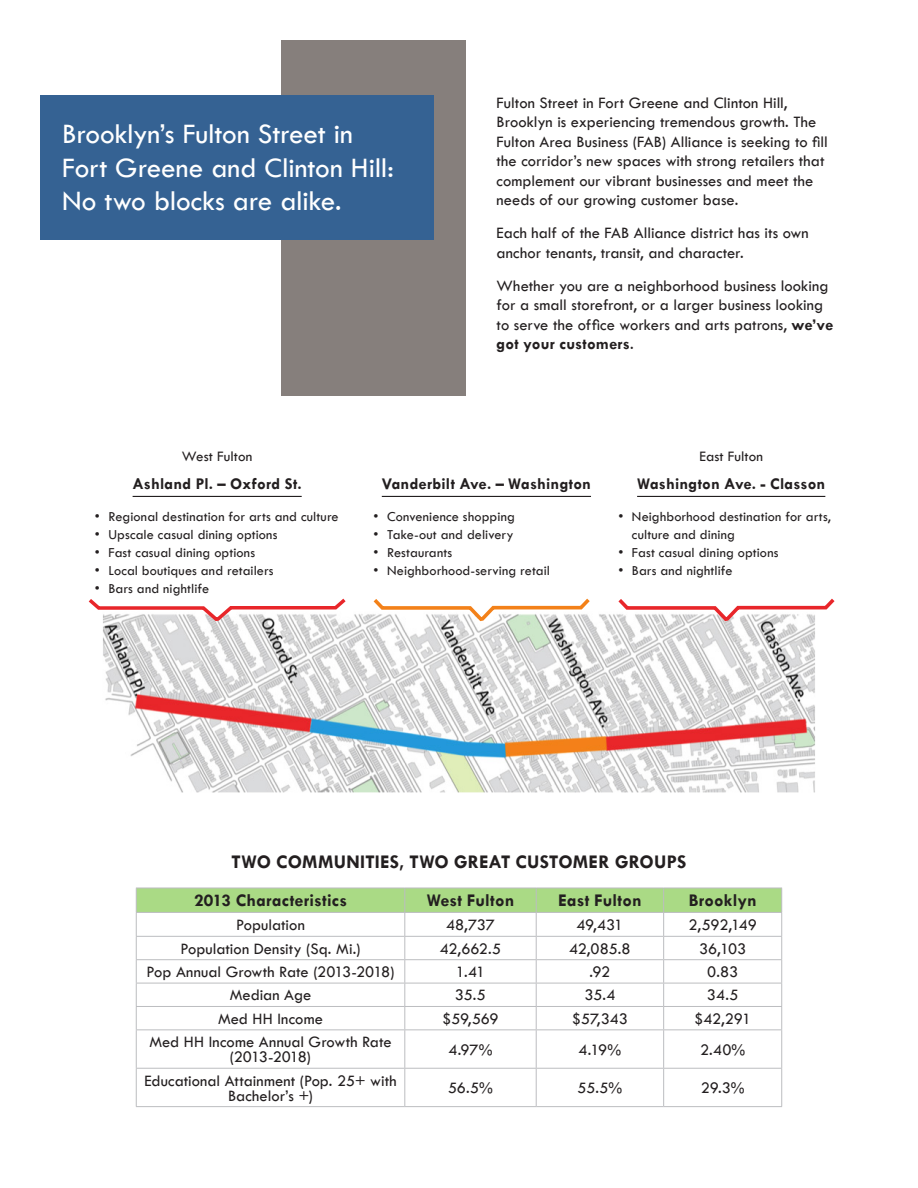
<style>
.page{position:relative;width:918px;height:1188px;background:#fff}
.page>*{position:absolute;margin:0;border:0;box-sizing:border-box;transform-origin:0 0}
.t1{font:29.25px/33.6px "Tw Cen";letter-spacing:-.005em;color:#fff}
.Graph_Headline{font:700 19.5px "Tw Cen";letter-spacing:.005em;color:#231f20}
.Graph_header{font:700 18px "Tw Cen";letter-spacing:.01em;color:#231f20}
.Graph_Body{font:16.5px/19.5px "Tw Cen";color:#231f20}
.under{font:700 16.5px "Tw Cen";letter-spacing:.01em;color:#231f20}
.t2{font:15px "Tw Cen";letter-spacing:.01em;color:#231f20}
.t3{font:14.25px/18px "Tw Cen";letter-spacing:.01em;color:#231f20}
.s1{font-weight:700}
</style>
<div class="page">
<hr style="left:133px;top:496px;width:169px;height:1px;background:#231f20">
<hr style="left:382px;top:496px;width:209px;height:1px;background:#231f20">
<hr style="left:637px;top:496px;width:188px;height:1px;background:#231f20">
<img style="left:103px;top:614px;width:712px;height:179px">
<svg style="left:88px;top:598px;width:261px;height:25px"></svg>
<svg style="left:370px;top:598px;width:224px;height:25px"></svg>
<svg style="left:615px;top:598px;width:220px;height:25px"></svg>
<svg style="left:136px;top:888px;width:646px;height:141px"></svg>
<hr style="left:136px;top:1029px;width:269px;height:1px;background:#bcbdc0">
<hr style="left:136px;top:1030px;width:1px;height:38px;background:#bcbdc0">
<hr style="left:405px;top:1029px;width:131px;height:1px;background:#bcbdc0">
<hr style="left:404px;top:1030px;width:1px;height:38px;background:#bcbdc0">
<hr style="left:536px;top:1029px;width:128px;height:1px;background:#bcbdc0">
<hr style="left:536px;top:1030px;width:1px;height:38px;background:#bcbdc0">
<hr style="left:664px;top:1029px;width:118px;height:1px;background:#bcbdc0">
<hr style="left:663px;top:1030px;width:1px;height:38px;background:#bcbdc0">
<hr style="left:781px;top:1030px;width:1px;height:38px;background:#bcbdc0">
<hr style="left:136px;top:1068px;width:269px;height:1px;background:#bcbdc0">
<hr style="left:136px;top:1069px;width:1px;height:37px;background:#bcbdc0">
<hr style="left:405px;top:1068px;width:131px;height:1px;background:#bcbdc0">
<hr style="left:404px;top:1069px;width:1px;height:37px;background:#bcbdc0">
<hr style="left:536px;top:1068px;width:128px;height:1px;background:#bcbdc0">
<hr style="left:536px;top:1069px;width:1px;height:37px;background:#bcbdc0">
<hr style="left:664px;top:1068px;width:118px;height:1px;background:#bcbdc0">
<hr style="left:663px;top:1069px;width:1px;height:37px;background:#bcbdc0">
<hr style="left:781px;top:1069px;width:1px;height:37px;background:#bcbdc0">
<hr style="left:136px;top:1106px;width:269px;height:1px;background:#bcbdc0">
<hr style="left:405px;top:1106px;width:131px;height:1px;background:#bcbdc0">
<hr style="left:536px;top:1106px;width:128px;height:1px;background:#bcbdc0">
<hr style="left:664px;top:1106px;width:118px;height:1px;background:#bcbdc0">
<div style="left:281px;top:40px;width:185px;height:356px;background:#867f7c"></div>
<div style="left:40px;top:95px;width:394px;height:145px;background:#356293"></div>
<p class="t1" style="left:62px;top:117px;width:333px">Brooklyn’s Fulton Street in<br>Fort Greene and Clinton Hill:<br>No two blocks are alike.</p>
<p class="Graph_Body" style="left:497px;top:93px;width:333px">Fulton Street in Fort Greene and Clinton Hill, Brooklyn is experiencing tremendous growth. The Fulton Area Business (FAB) Alliance is seeking to fill the corridor’s new spaces with strong retailers that complement our vibrant businesses and meet the needs of our growing customer base.</p>
<p class="Graph_Body" style="left:497px;top:223px;width:314px">Each half of the FAB Alliance district has its own anchor tenants, transit, and character.</p>
<p class="Graph_Body" style="left:497px;top:276px;width:338px">Whether you are a neighborhood business looking for a small storefront, or a larger business looking to serve the office workers and arts patrons, <span class="s1">we’ve got your customers</span>.</p>
<p class="t2" style="left:182px;top:448px;width:72px">West Fulton</p>
<p class="t2" style="left:699px;top:448px;width:65px">East Fulton</p>
<p class="under" style="left:133px;top:474px;width:171px">Ashland Pl. – Oxford St.</p>
<p class="t3" style="left:95px;top:507px;width:245px">• Regional destination for arts and culture</p>
<p class="t3" style="left:95px;top:525px;width:184px">• Upscale casual dining options</p>
<p class="t3" style="left:95px;top:543px;width:162px">• Fast casual dining options</p>
<p class="t3" style="left:95px;top:561px;width:180px">• Local boutiques and retailers</p>
<p class="t3" style="left:95px;top:579px;width:116px">• Bars and nightlife</p>
<p class="under" style="left:382px;top:474px;width:211px">Vanderbilt Ave. – Washington</p>
<p class="t3" style="left:374px;top:507px;width:143px">• Convenience shopping</p>
<p class="t3" style="left:374px;top:525px;width:142px">• Take-out and delivery</p>
<p class="t3" style="left:374px;top:543px;width:80px">• Restaurants</p>
<p class="t3" style="left:374px;top:561px;width:178px">• Neighborhood-serving retail</p>
<p class="under" style="left:637px;top:474px;width:190px">Washington Ave. - Classon</p>
<p class="t3" style="left:632px;top:507px;width:201px;text-indent:-14px">• Neighborhood destination for arts, culture and dining</p>
<p class="t3" style="left:618px;top:543px;width:162px">• Fast casual dining options</p>
<p class="t3" style="left:618px;top:561px;width:116px">• Bars and nightlife</p>
<p class="Graph_Headline" style="left:232px;top:850px;width:456px">TWO COMMUNITIES, TWO GREAT CUSTOMER GROUPS</p>
<p class="Graph_header" style="left:194px;top:890px;width:154px">2013 Characteristics</p>
<p class="Graph_header" style="left:427px;top:890px;width:89px">West Fulton</p>
<p class="Graph_header" style="left:558px;top:890px;width:85px">East Fulton</p>
<p class="Graph_header" style="left:689px;top:890px;width:69px">Brooklyn</p>
<p class="Graph_Body" style="left:236px;top:915px;width:70px">Population</p>
<p class="Graph_Body" style="left:446px;top:915px;width:50px">48,737</p>
<p class="Graph_Body" style="left:577px;top:915px;width:48px">49,431</p>
<p class="Graph_Body" style="left:689px;top:915px;width:70px">2,592,149</p>
<p class="Graph_Body" style="left:181px;top:939px;width:181px">Population Density (Sq. Mi.)</p>
<p class="Graph_Body" style="left:440px;top:939px;width:63px">42,662.5</p>
<p class="Graph_Body" style="left:569px;top:939px;width:63px">42,085.8</p>
<p class="Graph_Body" style="left:699px;top:939px;width:48px">36,103</p>
<p class="Graph_Body" style="left:147px;top:962px;width:250px">Pop Annual Growth Rate (2013-2018)</p>
<p class="Graph_Body" style="left:456px;top:962px;width:31px">1.41</p>
<p class="Graph_Body" style="left:590px;top:962px;width:22px">.92</p>
<p class="Graph_Body" style="left:707px;top:962px;width:32px">0.83</p>
<p class="Graph_Body" style="left:230px;top:985px;width:83px">Median Age</p>
<p class="Graph_Body" style="left:455px;top:985px;width:33px">35.5</p>
<p class="Graph_Body" style="left:584px;top:985px;width:33px">35.4</p>
<p class="Graph_Body" style="left:707px;top:985px;width:33px">34.5</p>
<p class="Graph_Body" style="left:218px;top:1009px;width:107px">Med HH Income</p>
<p class="Graph_Body" style="left:442px;top:1009px;width:58px">$59,569</p>
<p class="Graph_Body" style="left:572px;top:1009px;width:57px">$57,343</p>
<p class="Graph_Body" style="left:694px;top:1009px;width:58px">$42,291</p>
<p class="Graph_Body" style="left:149px;top:1034px;width:244px;line-height:15px;text-align:center">Med HH Income Annual Growth Rate (2013-2018)</p>
<p class="Graph_Body" style="left:448px;top:1040px;width:46px">4.97%</p>
<p class="Graph_Body" style="left:579px;top:1040px;width:44px">4.19%</p>
<p class="Graph_Body" style="left:700px;top:1040px;width:47px">2.40%</p>
<p class="Graph_Body" style="left:144px;top:1073px;width:254px;line-height:15px;text-align:center">Educational Attainment (Pop. 25+ with<br>Bachelor’s +)</p>
<p class="Graph_Body" style="left:448px;top:1078px;width:46px">56.5%</p>
<p class="Graph_Body" style="left:578px;top:1078px;width:46px">55.5%</p>
<p class="Graph_Body" style="left:701px;top:1078px;width:45px">29.3%</p>
</div>
